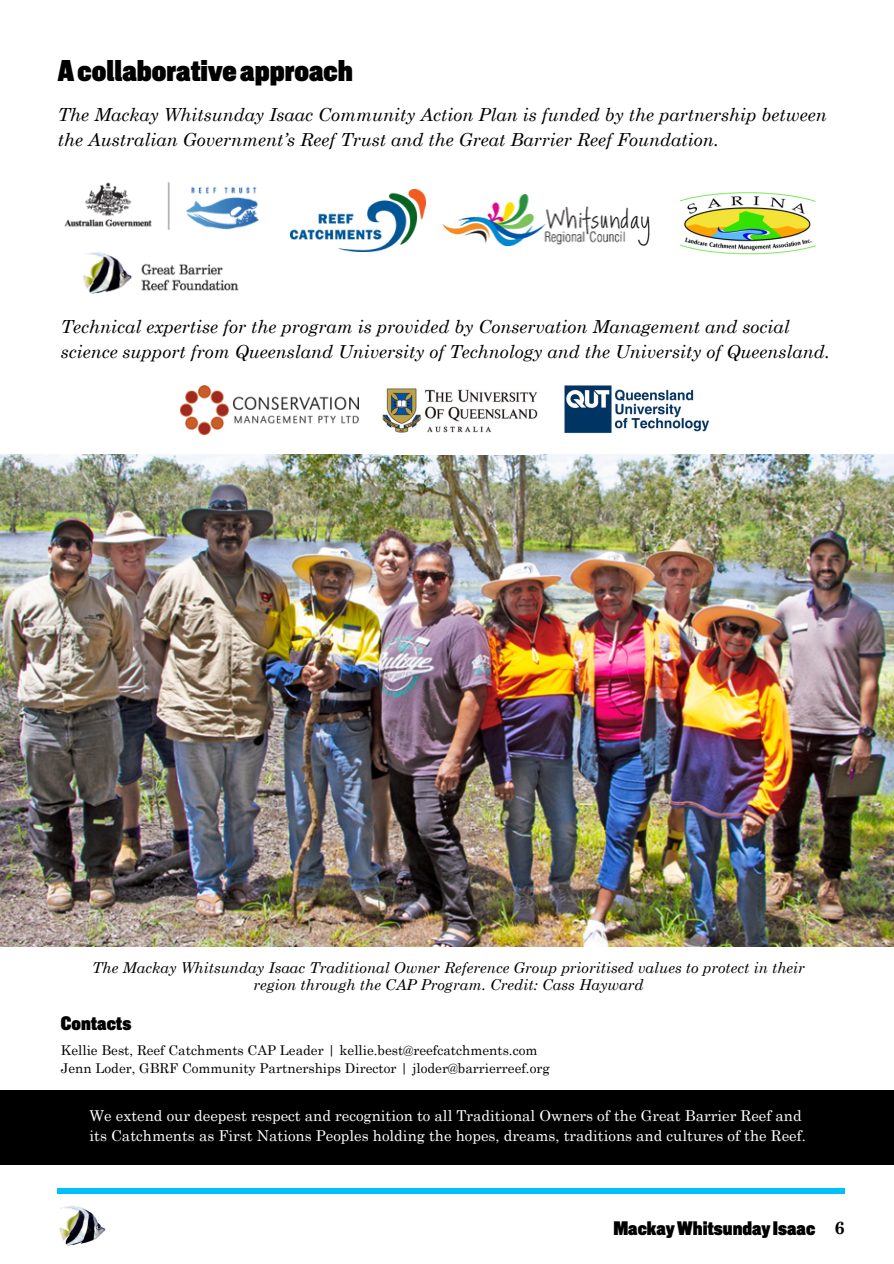
<style>
.page{position:relative;width:894px;height:1264px;background:#fff}
.page>*{position:absolute;margin:0;border:0;box-sizing:border-box;transform-origin:0 0}
.t1{font:30px "New Grotesk Square SIX";color:#000}
.t2{font:19.5px "New Grotesk Square SIX";color:#000}
.t3{font:italic 18px/24.8px "Century Schoolbook";color:#000}
.t4{font:700 18px "Century Schoolbook";color:#000}
.t5{font:15px "Century Schoolbook";color:#fff}
.t6{font:italic 15px/17px "Century Schoolbook";color:#000;text-align:center}
.t7{font:13.5px "Century Schoolbook";color:#000}
</style>
<div class="page">
<div style="left:58px;top:1188px;width:786px;height:5px;background:#00bfff"></div>
<img style="left:64px;top:182px;width:195px;height:48px">
<img style="left:83px;top:252px;width:156px;height:42px">
<img style="left:0;top:454px;width:893px;height:492px">
<div style="left:0;top:1090px;width:893px;height:74px;background:#000"></div>
<img style="left:59px;top:1205px;width:47px;height:41px">
<img style="left:291px;top:189px;width:134px;height:62px">
<img style="left:180px;top:386px;width:178px;height:48px">
<img style="left:382px;top:388px;width:156px;height:45px">
<img style="left:564px;top:385px;width:145px;height:49px">
<img style="left:680px;top:193px;width:136px;height:61px">
<img style="left:442px;top:195px;width:207px;height:51px">
<p class="t1" style="left:58px;top:53px;width:296px">Acollaborativeapproach</p>
<p class="t3" style="left:58px;top:102px;width:770px">The Mackay Whitsunday Isaac Community Action Plan is funded by the partnership between the Australian Government’s Reef Trust and the Great Barrier Reef Foundation.</p>
<p class="t3" style="left:61px;top:314px;width:770px">Technical expertise for the program is provided by Conservation Management and social science support from Queensland University of Technology and the University of Queensland.</p>
<p class="t6" style="left:92px;top:958px;width:713px">The Mackay Whitsunday Isaac Traditional Owner Reference Group prioritised values to protect in their region through the CAP Program. Credit: Cass Hayward</p>
<p class="t2" style="left:61px;top:1011px;width:72px">Contacts</p>
<p class="t7" style="left:61px;top:1041px;width:478px">Kellie Best, Reef Catchments CAP Leader | kellie.best@reefcatchments.com</p>
<p class="t7" style="left:61px;top:1059px;width:490px">Jenn Loder, GBRF Community Partnerships Director | jloder@barrierreef.org</p>
<p class="t5" style="left:89px;top:1106px;width:713px">We extend our deepest respect and recognition to all Traditional Owners of the Great Barrier Reef and</p>
<p class="t5" style="left:89px;top:1126px;width:717px">its Catchments as First Nations Peoples holding the hopes, dreams, traditions and cultures of the Reef.</p>
<p class="t2" style="left:613px;top:1215px;width:203px">MackayWhitsundayIsaac</p>
<p class="t4" style="left:834px;top:1215px;width:12px">6</p>
</div>
